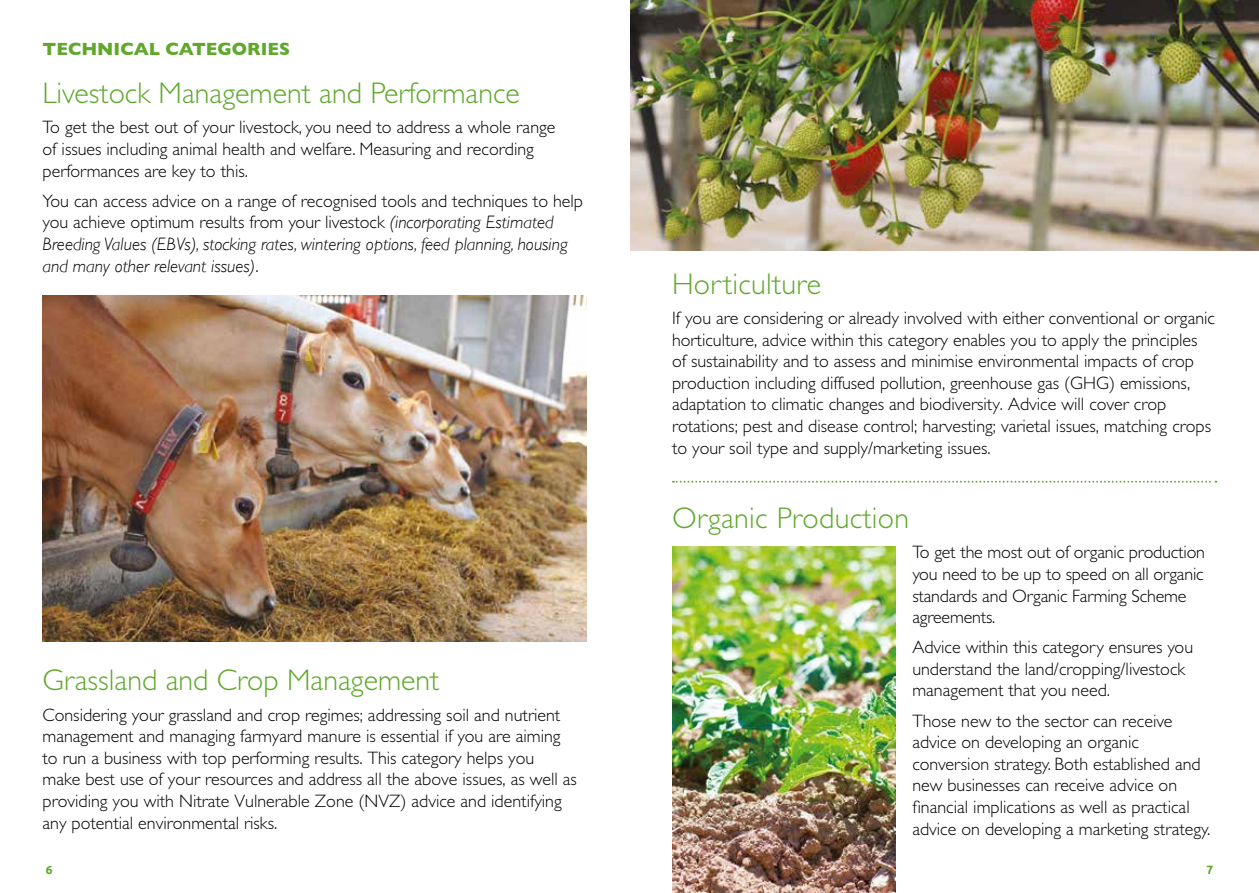
<style>
.page{position:relative;width:1259px;height:893px;background:#fff}
.page>*{position:absolute;margin:0;border:0;box-sizing:border-box;transform-origin:0 0}
.t1{font:300 30px "Gill Sans";color:#5fa82c}
.t2{font:300 18px/21.6px "Gill Sans";color:#000}
.t3{font:italic 300 18px/21.6px "Gill Sans";color:#000}
.t4{font:700 18px "Gill Sans";color:#5fa82c}
.t5{font:700 12px "Ubuntu";color:#5fa82c}
.s1{font-style:normal}
</style>
<div class="page">
<img style="left:43px;top:295px;width:544px;height:346px">
<svg style="left:673px;top:481px;width:543px;height:2px"></svg>
<img style="left:630px;top:0;width:629px;height:251px">
<img style="left:672px;top:546px;width:223px;height:347px">
<p class="t4" style="left:43px;top:34px;width:249px">TECHNICAL CATEGORIES</p>
<h1 class="t1" style="left:43px;top:76px;width:479px">Livestock Management and Performance</h1>
<p class="t2" style="left:43px;top:117px;width:514px">To get the best out of your livestock, you need to address a whole range of issues including animal health and welfare. Measuring and recording performances are key to this.</p>
<p class="t3" style="left:43px;top:190px;width:542px"><span class="s1">You can access advice on a range of recognised tools and techniques to help you achieve optimum results from your livestock</span> (incorporating Estimated Breeding Values (EBVs), stocking rates, wintering options, feed planning, housing and many other relevant issues)<span class="s1">.</span></p>
<h1 class="t1" style="left:43px;top:664px;width:398px">Grassland and Crop Management</h1>
<p class="t2" style="left:43px;top:704px;width:536px">Considering your grassland and crop regimes; addressing soil and nutrient management and managing farmyard manure is essential if you are aiming to run a business with top performing results. This category helps you<br>make best use of your resources and address all the above issues, as well as providing you with Nitrate Vulnerable Zone (NVZ) advice and identifying any potential environmental risks.</p>
<h1 class="t1" style="left:672px;top:267px;width:151px">Horticulture</h1>
<p class="t2" style="left:672px;top:307px;width:544px">If you are considering or already involved with either conventional or organic horticulture, advice within this category enables you to apply the principles of sustainability and to assess and minimise environmental impacts of crop production including diffused pollution, greenhouse gas (GHG) emissions, adaptation to climatic changes and biodiversity. Advice will cover crop rotations; pest and disease control; harvesting; varietal issues, matching crops to your soil type and supply/marketing issues.</p>
<h1 class="t1" style="left:672px;top:501px;width:239px">Organic Production</h1>
<p class="t2" style="left:912px;top:542px;width:294px">To get the most out of organic production you need to be up to speed on all organic standards and Organic Farming Scheme agreements.</p>
<p class="t2" style="left:912px;top:636px;width:282px">Advice within this category ensures you understand the land/cropping/livestock management that you need.</p>
<p class="t2" style="left:912px;top:710px;width:299px">Those new to the sector can receive advice on developing an organic conversion strategy. Both established and new businesses can receive advice on financial implications as well as practical advice on developing a marketing strategy.</p>
<p class="t5" style="left:46px;top:862px;width:8px">6</p>
<p class="t5" style="left:1206px;top:862px;width:8px">7</p>
</div>
